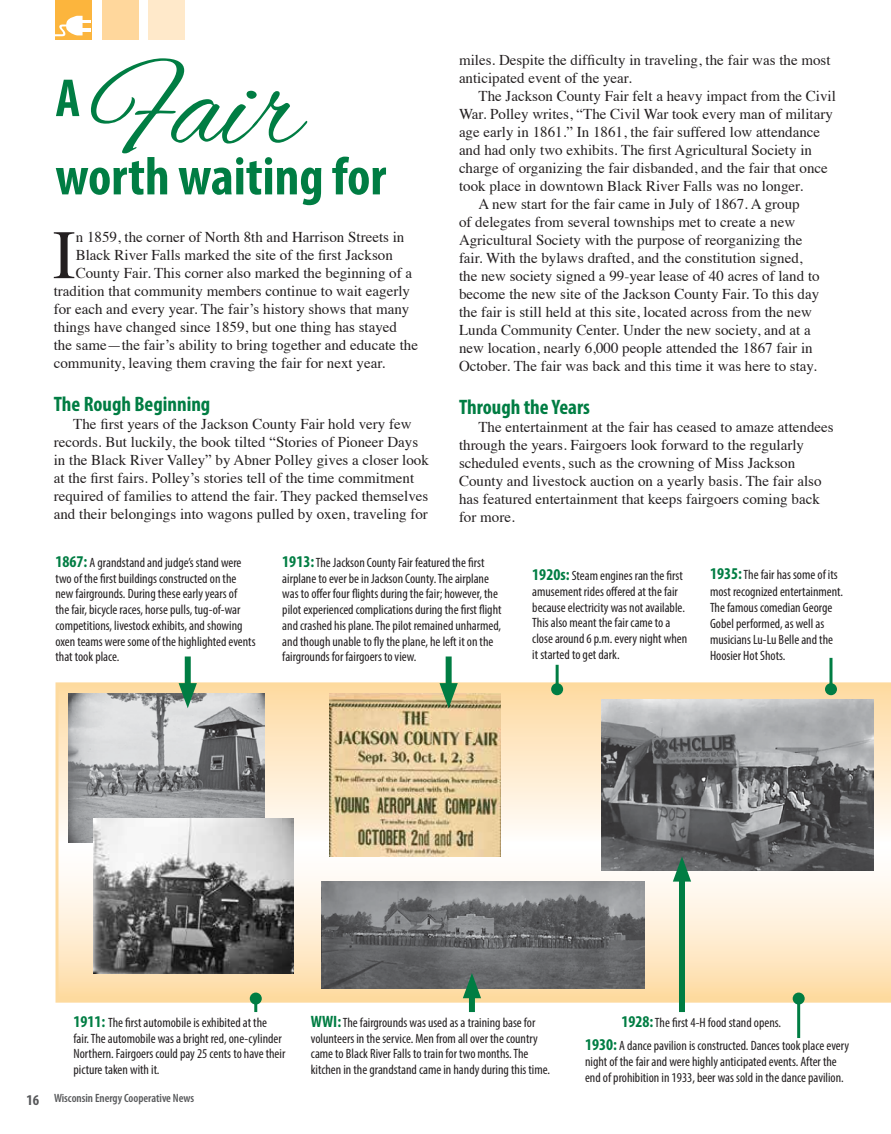
<style>
.page{position:relative;width:891px;height:1134px;background:#fff}
.page>*{position:absolute;margin:0;border:0;box-sizing:border-box;transform-origin:0 0}
.t1{font:126px "Alex Brush";color:#007d43}
.t2{font:69.45px "Times";color:#231f20}
.t3{font:700 condensed 54px/78.3px "Myriad Pro";color:#007d43}
.t4{font:700 condensed 21px "Myriad Pro";color:#007d43}
.t5{font:15px/18px "Times";color:#231f20}
.t6{font:condensed 13.5px/15.8px "Myriad Pro";color:#231f20}
.t7{font:600 condensed 12px "Myriad Pro";color:#58595b}
.s1{font-weight:700;font-size:16.5px;color:#007d43}
.s2{font-weight:700;font-size:15px}
</style>
<div class="page">
<div style="left:56px;top:0;width:36px;height:39px;background:#fcb53d"></div>
<div style="left:102px;top:0;width:37px;height:39px;background:#ffd79c"></div>
<div style="left:148px;top:0;width:37px;height:39px;background:#ffe9ca"></div>
<svg style="left:55px;top:16px;width:35px;height:20px"></svg>
<svg style="left:56px;top:682px;width:835px;height:321px"></svg>
<img style="left:330px;top:694px;width:170px;height:162px">
<img style="left:321px;top:881px;width:324px;height:108px">
<img style="left:68px;top:694px;width:196px;height:149px">
<img style="left:93px;top:819px;width:200px;height:154px">
<img style="left:602px;top:700px;width:271px;height:170px">
<div style="left:185px;top:657px;width:6px;height:37px;background:#007d43"></div>
<svg style="left:179px;top:683px;width:18px;height:25px"></svg>
<svg style="left:254px;top:1005px;width:3px;height:7px"></svg>
<div style="left:250px;top:993px;width:12px;height:12px;background:#007d43;border-radius:50%"></div>
<div style="left:446px;top:657px;width:6px;height:37px;background:#007d43"></div>
<svg style="left:440px;top:683px;width:18px;height:25px"></svg>
<div style="left:469px;top:988px;width:6px;height:24px;background:#007d43"></div>
<svg style="left:463px;top:973px;width:18px;height:25px"></svg>
<hr style="left:556px;top:665px;width:3px;height:24px;background:#007d43">
<div style="left:551px;top:683px;width:12px;height:12px;background:#007d43;border-radius:50%"></div>
<div style="left:679px;top:871px;width:6px;height:141px;background:#007d43"></div>
<svg style="left:673px;top:856px;width:18px;height:26px"></svg>
<hr style="left:797px;top:999px;width:3px;height:39px;background:#007d43">
<div style="left:793px;top:993px;width:12px;height:12px;background:#007d43;border-radius:50%"></div>
<hr style="left:830px;top:658px;width:2px;height:31px;background:#007d43">
<div style="left:825px;top:683px;width:12px;height:12px;background:#007d43;border-radius:50%"></div>
<h1 class="t1" style="left:92px;top:38px;width:211px">Fair</h1>
<h3 class="t3" style="left:56px;top:58px;width:332px">A<br>worth waiting for</h3>
<h2 class="t2" style="left:53px;top:190px;width:25px">I</h2>
<p class="t5" style="left:76px;top:227px;width:330px">n 1859, the corner of North 8th and Harrison Streets in</p>
<p class="t5" style="left:76px;top:245px;width:319px">Black River Falls marked the site of the first Jackson</p>
<p class="t5" style="left:76px;top:263px;width:338px">County Fair. This corner also marked the beginning of a</p>
<p class="t5" style="left:54px;top:281px;width:358px">tradition that community members continue to wait eagerly</p>
<p class="t5" style="left:54px;top:299px;width:357px">for each and every year. The fair’s history shows that many</p>
<p class="t5" style="left:54px;top:317px;width:345px">things have changed since 1859, but one thing has stayed</p>
<p class="t5" style="left:54px;top:335px;width:366px">the same—the fair’s ability to bring together and educate the</p>
<p class="t5" style="left:54px;top:353px;width:333px">community, leaving them craving the fair for next year.</p>
<h3 class="t4" style="left:54px;top:391px;width:158px">The Rough Beginning</h3>
<p class="t5" style="left:54px;top:414px;width:377px;text-indent:20px">The first years of the Jackson County Fair hold very few records. But luckily, the book tilted “Stories of Pioneer Days in the Black River Valley” by Abner Polley gives a closer look at the first fairs. Polley’s stories tell of the time commitment required of families to attend the fair. They packed themselves and their belongings into wagons pulled by oxen, traveling for</p>
<p class="t5" style="left:459px;top:50px;width:373px">miles. Despite the difficulty in traveling, the fair was the most anticipated event of the year.</p>
<p class="t5" style="left:479px;top:86px;width:359px">The Jackson County Fair felt a heavy impact from the Civil</p>
<p class="t5" style="left:459px;top:104px;width:375px">War. Polley writes, “The Civil War took every man of military</p>
<p class="t5" style="left:459px;top:122px;width:363px">age early in 1861.” In 1861, the fair suffered low attendance</p>
<p class="t5" style="left:459px;top:140px;width:355px">and had only two exhibits. The first Agricultural Society in</p>
<p class="t5" style="left:459px;top:158px;width:370px">charge of organizing the fair disbanded, and the fair that once</p>
<p class="t5" style="left:459px;top:176px;width:346px">took place in downtown Black River Falls was no longer.</p>
<p class="t5" style="left:479px;top:194px;width:323px">A new start for the fair came in July of 1867. A group</p>
<p class="t5" style="left:459px;top:212px;width:338px">of delegates from several townships met to create a new</p>
<p class="t5" style="left:459px;top:230px;width:345px">Agricultural Society with the purpose of reorganizing the</p>
<p class="t5" style="left:459px;top:248px;width:345px">fair. With the bylaws drafted, and the constitution signed,</p>
<p class="t5" style="left:459px;top:266px;width:362px">the new society signed a 99-year lease of 40 acres of land to</p>
<p class="t5" style="left:459px;top:284px;width:362px">become the new site of the Jackson County Fair. To this day</p>
<p class="t5" style="left:459px;top:302px;width:354px">the fair is still held at this site, located across from the new</p>
<p class="t5" style="left:459px;top:320px;width:353px">Lunda Community Center. Under the new society, and at a</p>
<p class="t5" style="left:459px;top:338px;width:355px">new location, nearly 6,000 people attended the 1867 fair in</p>
<p class="t5" style="left:459px;top:356px;width:359px">October. The fair was back and this time it was here to stay.</p>
<h3 class="t4" style="left:459px;top:394px;width:133px">Through the Years</h3>
<p class="t5" style="left:459px;top:417px;width:376px;text-indent:20px">The entertainment at the fair has ceased to amaze attendees through the years. Fairgoers look forward to the regularly scheduled events, such as the crowning of Miss Jackson County and livestock auction on a yearly basis. The fair also has featured entertainment that keeps fairgoers coming back for more.</p>
<p class="t6" style="left:56px;top:554px;width:202px"><span class="s1">1867:</span> A grandstand and judge’s stand were two of the first buildings constructed on the new fairgrounds. During these early years of<br>the fair, bicycle races, horse pulls, tug-of-war competitions, livestock exhibits, and showing oxen teams were some of the highlighted events that took place.</p>
<p class="t6" style="left:282px;top:554px;width:221px"><span class="s1">1913:</span> The Jackson County Fair featured the first airplane to ever be in Jackson County. The airplane was to offer four flights during the fair; however, the pilot experienced complications during the first flight and crashed his plane. The pilot remained unharmed, and though unable to fly the plane, he left it on the fairgrounds for fairgoers to view.</p>
<p class="t6" style="left:532px;top:568px;width:156px"><span class="s1">1920s:</span> Steam engines ran the first amusement rides offered at the fair because electricity was not available.<br>This also meant the fair came to a close around 6 p.m. every night when it started to get dark.</p>
<p class="t6" style="left:710px;top:567px;width:135px;line-height:16.2px"><span class="s1">1935:</span> The fair has some of its most recognized entertainment.<br>The famous comedian George<br>Gobel performed, as well as musicians Lu-Lu Belle and the<br>Hoosier Hot Shots.</p>
<p class="t6" style="left:74px;top:1014px;width:213px"><span class="s1">1911:</span> The first automobile is exhibited at the fair. The automobile was a bright red, one-cylinder Northern. Fairgoers could pay 25 cents to have their picture taken with it.</p>
<p class="t7" style="left:27px;top:1091px;width:169px"><span class="s2">16</span> Wisconsin Energy Cooperative News</p>
<p class="t6" style="left:311px;top:1014px;width:241px"><span class="s1">WWI:</span> The fairgrounds was used as a training base for volunteers in the service. Men from all over the country came to Black River Falls to train for two months. The kitchen in the grandstand came in handy during this time.</p>
<p class="t6" style="left:585px;top:1011px;width:266px;line-height:23.5px;text-indent:36px"><span class="s1">1928:</span> The first 4-H food stand opens.<br><span class="s1">1930:</span> A dance pavilion is constructed. Dances took place every</p>
<p class="t6" style="left:585px;top:1054px;width:260px">night of the fair and were highly anticipated events. After the end of prohibition in 1933, beer was sold in the dance pavilion.</p>
</div>
